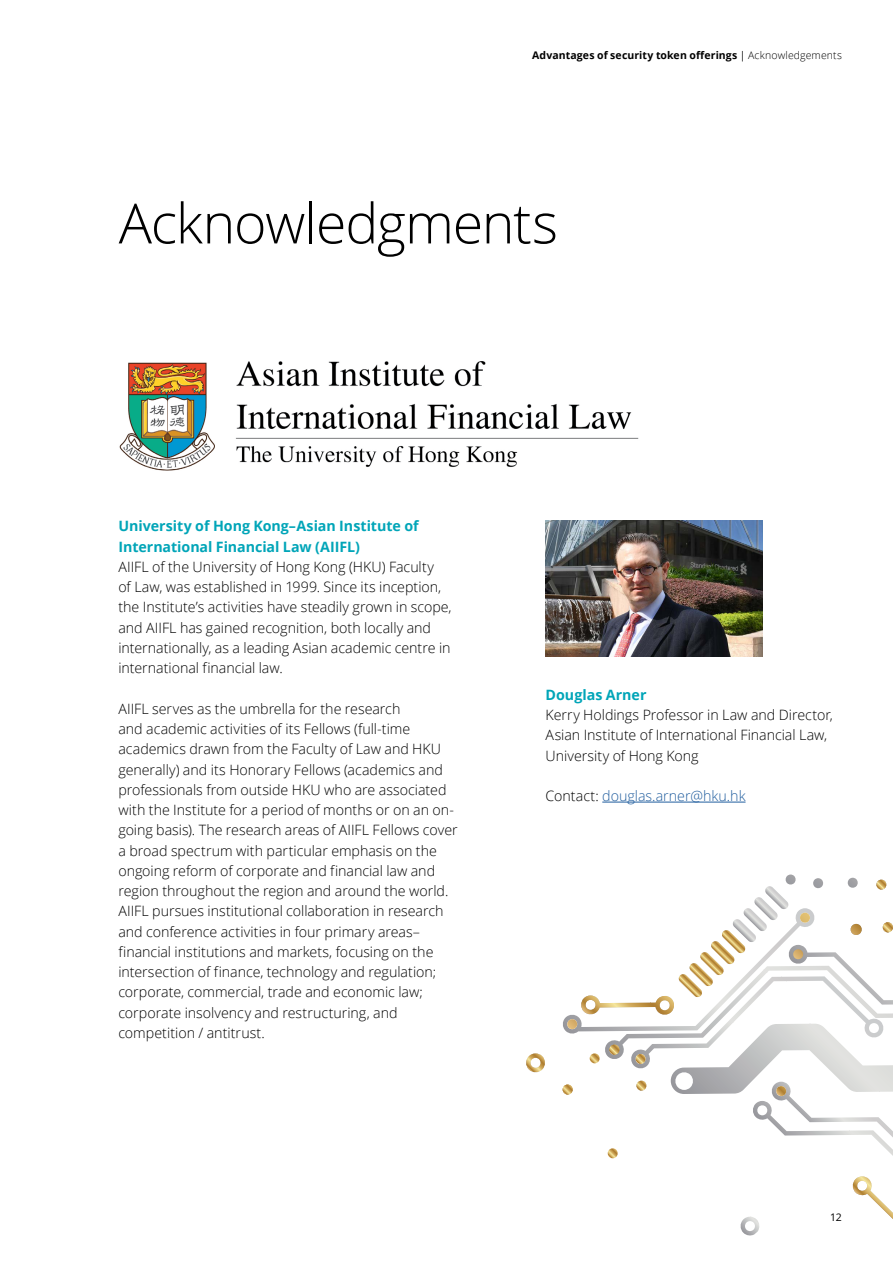
<style>
.page{position:relative;width:893px;height:1263px;background:#fff}
.page>*{position:absolute;margin:0;border:0;box-sizing:border-box;transform-origin:0 0}
.t1{font:300 55.5px "Open Sans";letter-spacing:-.025em;color:#000}
.t2{font:300 14.25px/20.2px "Open Sans";color:#000}
.t3{font:700 14.25px/20.2px "Open Sans";letter-spacing:-.005em;color:#00a5b8}
.t4{font:300 14.25px "Open Sans";color:#205d9e}
.t5{font:700 10.5px "Open Sans";letter-spacing:.01em;color:#000}
.t6{font:10.5px "Open Sans";color:#000}
.s1{font-weight:400}
.s2{font-weight:300}
.s3{color:#000}
</style>
<div class="page">
<img style="left:119px;top:361px;width:520px;height:110px">
<hr style="left:602px;top:802px;width:143px;height:1px;background:#205d9e">
<img style="left:545px;top:521px;width:217px;height:135px">
<svg style="left:740px;top:1217px;width:20px;height:19px"></svg>
<svg style="left:526px;top:1053px;width:19px;height:20px"></svg>
<svg style="left:852px;top:1176px;width:41px;height:43px"></svg>
<svg style="left:562px;top:874px;width:331px;height:285px"></svg>
<p class="t5" style="left:532px;top:48px;width:311px">Advantages of security token offerings <span class="s1">|</span> <span class="s2">Acknowledgements</span></p>
<h1 class="t1" style="left:119px;top:185px;width:441px">Acknowledgments</h1>
<p class="t3" style="left:118px;top:516px;width:302px">University of Hong Kong–Asian Institute of<br>International Financial Law (AIIFL)</p>
<p class="t2" style="left:118px;top:556px;width:335px">AIIFL of the University of Hong Kong (HKU) Faculty<br>of Law, was established in 1999. Since its inception, the Institute’s activities have steadily grown in scope, and AIIFL has gained recognition, both locally and internationally, as a leading Asian academic centre in international financial law.</p>
<p class="t2" style="left:118px;top:698px;width:341px">AIIFL serves as the umbrella for the research<br>and academic activities of its Fellows (full-time academics drawn from the Faculty of Law and HKU generally) and its Honorary Fellows (academics and professionals from outside HKU who are associated with the Institute for a period of months or on an on&shy;going basis). The research areas of AIIFL Fellows cover a broad spectrum with particular emphasis on the ongoing reform of corporate and financial law and region throughout the region and around the world.<br>AIIFL pursues institutional collaboration in research and conference activities in four primary areas– financial institutions and markets, focusing on the intersection of finance, technology and regulation; corporate, commercial, trade and economic law; corporate insolvency and restructuring, and competition / antitrust.</p>
<p class="t3" style="left:546px;top:684px;width:102px">Douglas Arner</p>
<p class="t2" style="left:546px;top:704px;width:289px">Kerry Holdings Professor in Law and Director,<br>Asian Institute of International Financial Law,<br>University of Hong Kong</p>
<p class="t4" style="left:546px;top:786px;width:201px"><span class="s3">Contact:</span> douglas.arner@hku.hk</p>
<p class="t6" style="left:830px;top:1210px;width:13px">12</p>
</div>
